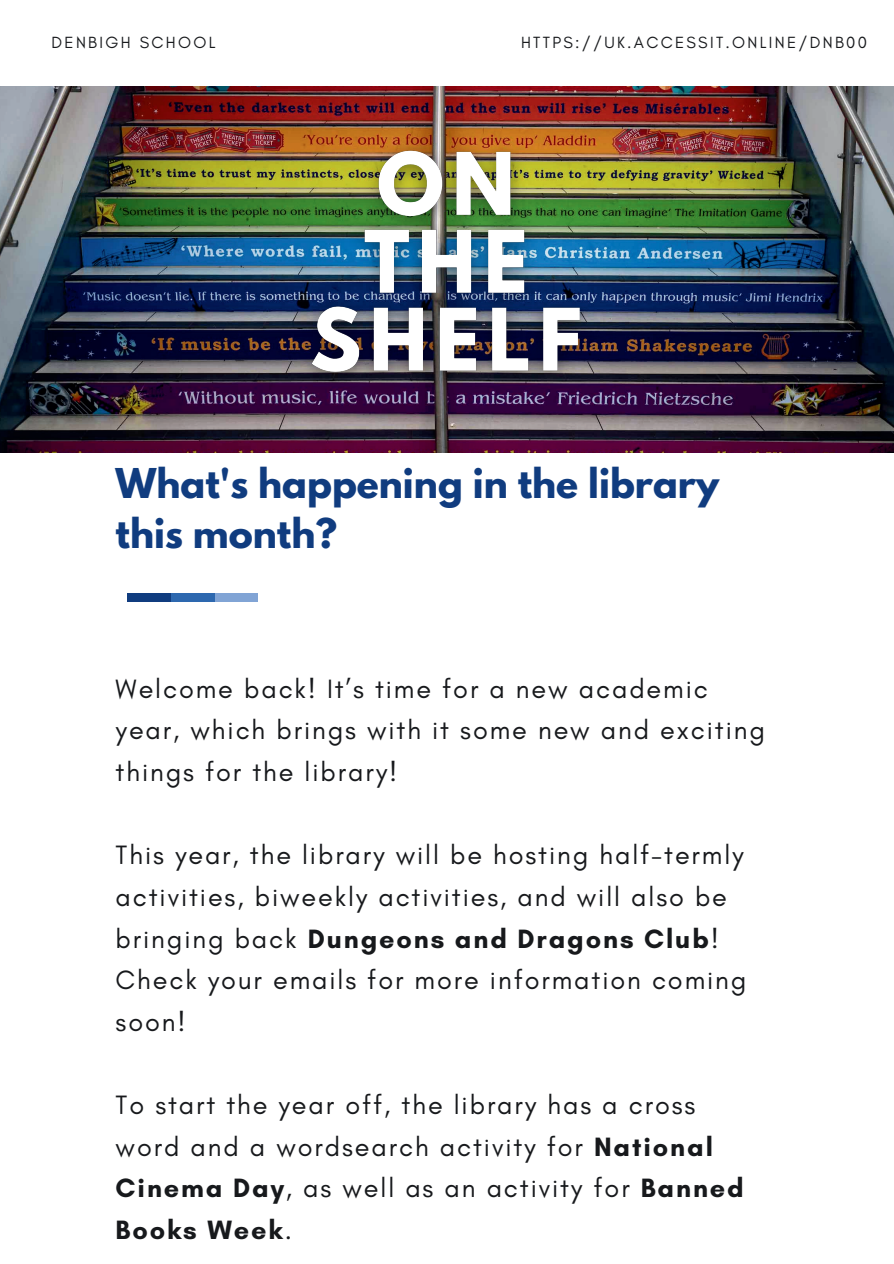
<style>
.page{position:relative;width:894px;height:1264px;background:#fff}
.page>*{position:absolute;margin:0;border:0;box-sizing:border-box;transform-origin:0 0}
.t1{font:700 36.45px/50.7px "League Spartan";color:#103c7f}
.t2{font:27px/41.7px "Glacial Indifference";letter-spacing:.07em;color:#17191c}
.t3{font:16.5px "Glacial Indifference";letter-spacing:.14em;color:#17191c}
.s1{font-weight:700}
</style>
<div class="page">
<img style="left:0;top:86px;width:893px;height:366px">
<div style="left:127px;top:593px;width:43px;height:8px;background:#103c7f"></div>
<div style="left:171px;top:593px;width:43px;height:8px;background:#2d68af"></div>
<div style="left:215px;top:593px;width:43px;height:8px;background:#81a4d5"></div>
<img style="left:288px;top:128px;width:317px;height:272px">
<p class="t3" style="left:52px;top:33px;width:165px">DENBIGH SCHOOL</p>
<p class="t3" style="left:521px;top:33px;width:347px">HTTPS://UK.ACCESSIT.ONLINE/DNB00</p>
<h1 class="t1" style="left:116px;top:457px;width:604px">What's happening in the library this month?</h1>
<p class="t2" style="left:116px;top:668px;width:650px">Welcome back! It’s time for a new academic year, which brings with it some new and exciting things for the library!</p>
<p class="t2" style="left:116px;top:834px;width:632px">This year, the library will be hosting half-termly activities, biweekly activities, and will also be bringing back <span class="s1">Dungeons and Dragons Club</span>!<br>Check your emails for more information coming soon!</p>
<p class="t2" style="left:116px;top:1084px;width:629px">To start the year off, the library has a cross word and a wordsearch activity for <span class="s1">National Cinema Day</span>, as well as an activity for <span class="s1">Banned Books Week</span>.</p>
</div>
